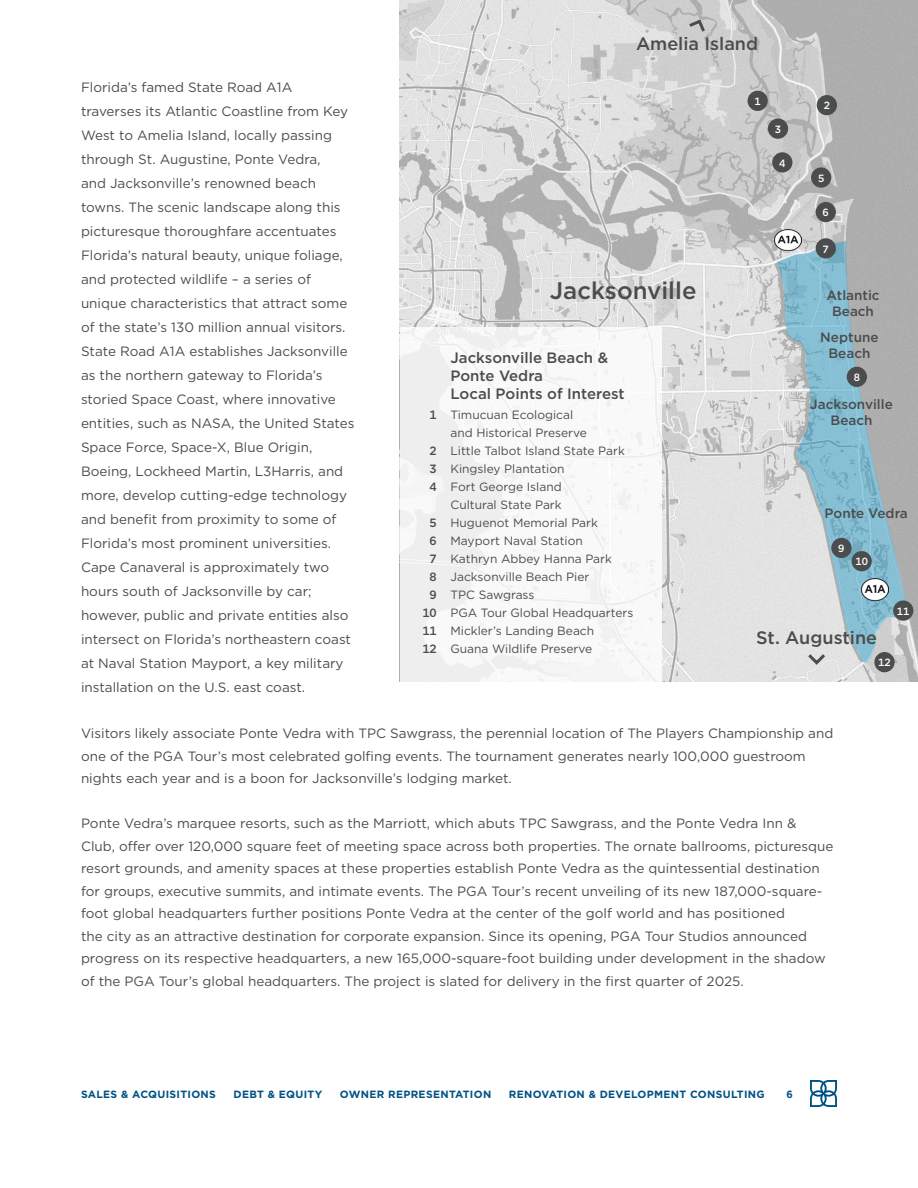
<style>
.page{position:relative;width:918px;height:1188px;background:#fff}
.page>*{position:absolute;margin:0;border:0;box-sizing:border-box;transform-origin:0 0}
.t1{font:500 24px "Gotham";color:#4b4c4d}
.t2{font:500 18px "Gotham";color:#4b4c4d}
.t3{font:500 15px/18px "Gotham";color:#4b4c4d}
.t4{font:13.5px/24px "Gotham";color:#4b4c4d}
.t5{font:500 13.5px/16.2px "Gotham";color:#4b4c4d;text-align:center}
.t6{font:12px/18px "Gotham";color:#4b4c4d}
.t7{font:500 12px/18px "Gotham";color:#4b4c4d;text-align:justify}
.t8{font:700 10.5px "Gotham";letter-spacing:.03em;color:#005285}
.t9{font:500 10.5px "Gotham";color:#fff}
</style>
<div class="page">
<svg style="left:810px;top:1080px;width:27px;height:27px"></svg>
<img style="left:400px;top:0;width:518px;height:682px">
<div style="left:817px;top:95px;width:20px;height:20px;background:#4b4c4d;border-radius:50%"></div>
<div style="left:748px;top:91px;width:20px;height:20px;background:#4b4c4d;border-radius:50%"></div>
<div style="left:768px;top:119px;width:20px;height:20px;background:#4b4c4d;border-radius:50%"></div>
<div style="left:772px;top:152px;width:20px;height:21px;background:#4b4c4d;border-radius:50%"></div>
<div style="left:816px;top:202px;width:20px;height:20px;background:#4b4c4d;border-radius:50%"></div>
<div style="left:816px;top:238px;width:20px;height:21px;background:#4b4c4d;border-radius:50%"></div>
<div style="left:847px;top:367px;width:20px;height:20px;background:#4b4c4d;border-radius:50%"></div>
<div style="left:831px;top:538px;width:21px;height:20px;background:#4b4c4d;border-radius:50%"></div>
<div style="left:893px;top:600px;width:20px;height:21px;background:#4b4c4d;border-radius:50%"></div>
<div style="left:852px;top:551px;width:20px;height:20px;background:#4b4c4d;border-radius:50%"></div>
<div style="left:874px;top:652px;width:21px;height:20px;background:#4b4c4d;border-radius:50%"></div>
<div style="left:811px;top:167px;width:20px;height:21px;background:#4b4c4d;border-radius:50%"></div>
<div style="left:400px;top:327px;width:262px;height:355px;background:#f8f8f8"></div>
<img style="left:862px;top:579px;width:27px;height:21px">
<img style="left:775px;top:229px;width:27px;height:22px">
<svg style="left:687px;top:17px;width:20px;height:17px"></svg>
<svg style="left:806px;top:652px;width:21px;height:15px"></svg>
<h2 class="t2" style="left:636px;top:32px;width:124px">Amelia Island</h2>
<p class="t4" style="left:81px;top:75px;width:275px">Florida’s famed State Road A1A traverses its Atlantic Coastline from Key West to Amelia Island, locally passing through St. Augustine, Ponte Vedra,<br>and Jacksonville’s renowned beach towns. The scenic landscape along this picturesque thoroughfare accentuates Florida’s natural beauty, unique foliage, and protected wildlife – a series of unique characteristics that attract some of the state’s 130 million annual visitors.<br>State Road A1A establishes Jacksonville as the northern gateway to Florida’s storied Space Coast, where innovative entities, such as NASA, the United States Space Force, Space-X, Blue Origin, Boeing, Lockheed Martin, L3Harris, and more, develop cutting-edge technology and benefit from proximity to some of Florida’s most prominent universities.<br>Cape Canaveral is approximately two hours south of Jacksonville by car; however, public and private entities also intersect on Florida’s northeastern coast at Naval Station Mayport, a key military installation on the U.S. east coast.</p>
<p class="t4" style="left:81px;top:722px;width:754px;line-height:22.5px">Visitors likely associate Ponte Vedra with TPC Sawgrass, the perennial location of The Players Championship and one of the PGA Tour’s most celebrated golfing events. The tournament generates nearly 100,000 guestroom nights each year and is a boon for Jacksonville’s lodging market.</p>
<p class="t4" style="left:81px;top:812px;width:754px;line-height:22.5px">Ponte Vedra’s marquee resorts, such as the Marriott, which abuts TPC Sawgrass, and the Ponte Vedra Inn &amp; Club, offer over 120,000 square feet of meeting space across both properties. The ornate ballrooms, picturesque resort grounds, and amenity spaces at these properties establish Ponte Vedra as the quintessential destination for groups, executive summits, and intimate events. The PGA Tour’s recent unveiling of its new 187,000-square&shy;foot global headquarters further positions Ponte Vedra at the center of the golf world and has positioned<br>the city as an attractive destination for corporate expansion. Since its opening, PGA Tour Studios announced progress on its respective headquarters, a new 165,000-square-foot building under development in the shadow of the PGA Tour’s global headquarters. The project is slated for delivery in the first quarter of 2025.</p>
<p class="t9" style="left:755px;top:94px;width:8px">1</p>
<p class="t9" style="left:824px;top:99px;width:8px">2</p>
<p class="t9" style="left:775px;top:122px;width:8px">3</p>
<p class="t9" style="left:779px;top:156px;width:8px">4</p>
<p class="t9" style="left:818px;top:171px;width:8px">5</p>
<p class="t9" style="left:823px;top:206px;width:8px">6</p>
<p class="t9" style="left:823px;top:242px;width:8px">7</p>
<h1 class="t1" style="left:550px;top:274px;width:148px">Jacksonville</h1>
<p class="t5" style="left:827px;top:287px;width:55px">Atlantic<br>Beach</p>
<p class="t5" style="left:820px;top:328px;width:60px">Neptune<br>Beach</p>
<p class="t3" style="left:450px;top:349px;width:176px">Jacksonville Beach &amp;<br>Ponte Vedra<br>Local Points of Interest</p>
<p class="t9" style="left:854px;top:370px;width:8px">8</p>
<p class="t5" style="left:810px;top:396px;width:84px">Jacksonville<br>Beach</p>
<p class="t6" style="left:450px;top:406px;width:184px">Timucuan Ecological<br>and Historical Preserve<br>Little Talbot Island State Park<br>Kingsley Plantation<br>Fort George Island<br>Cultural State Park<br>Huguenot Memorial Park<br>Mayport Naval Station<br>Kathryn Abbey Hanna Park<br>Jacksonville Beach Pier<br>TPC Sawgrass<br>PGA Tour Global Headquarters<br>Mickler’s Landing Beach<br>Guana Wildlife Preserve</p>
<p class="t7" style="left:430px;top:406px;width:9px">1</p>
<p class="t7" style="left:430px;top:442px;width:9px">2<br>3<br>4</p>
<p class="t7" style="left:422px;top:514px;width:16px;text-align:center">5<br>6<br>7<br>8<br>9<br>10<br>11<br>12</p>
<p class="t5" style="left:825px;top:505px;width:85px">Ponte Vedra</p>
<p class="t9" style="left:838px;top:542px;width:8px">9</p>
<p class="t9" style="left:855px;top:555px;width:14px">10</p>
<p class="t9" style="left:897px;top:604px;width:14px">11</p>
<h2 class="t2" style="left:756px;top:626px;width:122px">St. Augustine</h2>
<p class="t9" style="left:878px;top:656px;width:14px">12</p>
<p class="t8" style="left:81px;top:1087px;width:136px">SALES &amp; ACQUISITIONS</p>
<p class="t8" style="left:234px;top:1087px;width:90px">DEBT &amp; EQUITY</p>
<p class="t8" style="left:340px;top:1087px;width:153px">OWNER REPRESENTATION</p>
<p class="t8" style="left:509px;top:1087px;width:257px">RENOVATION &amp; DEVELOPMENT CONSULTING</p>
<p class="t8" style="left:787px;top:1087px;width:8px">6</p>
</div>
